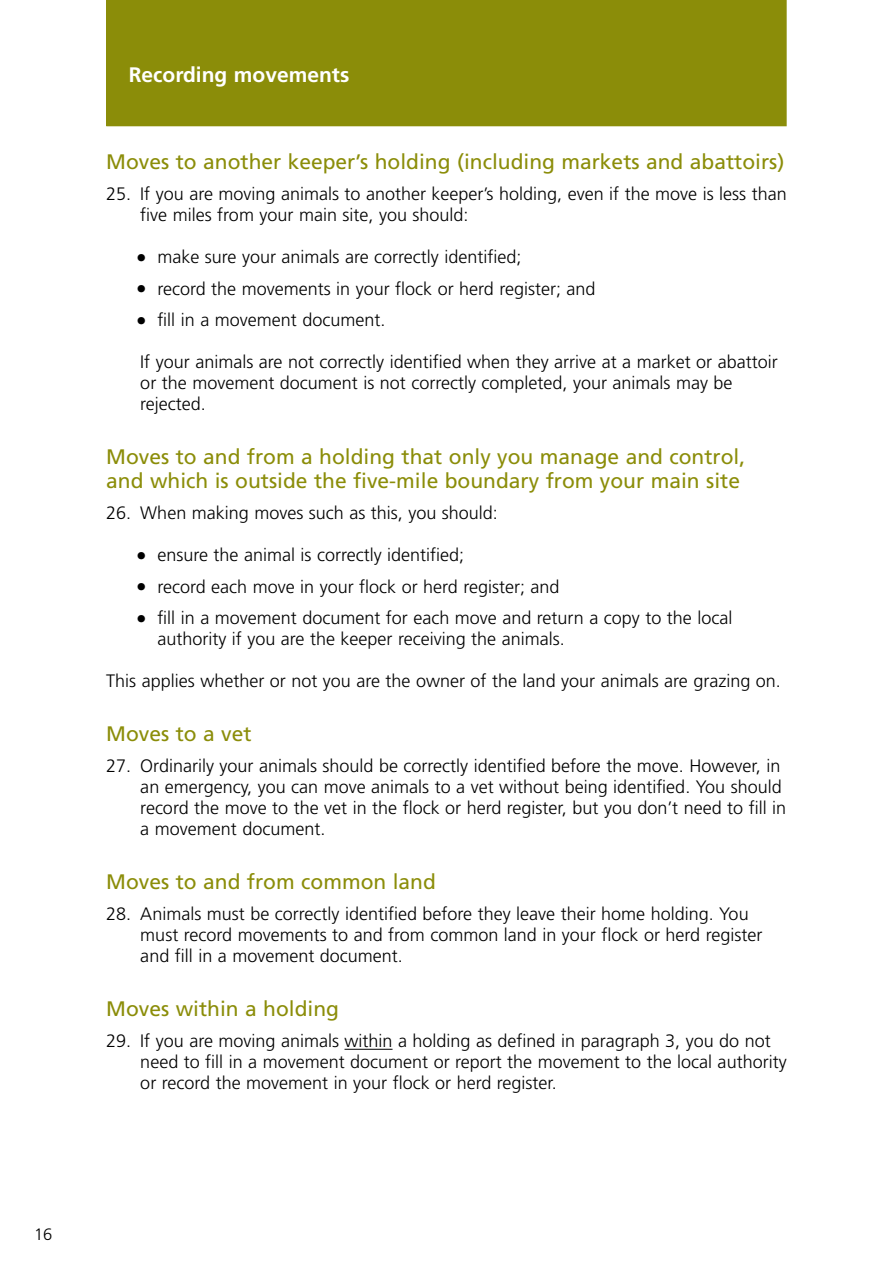
<style>
.page{position:relative;width:893px;height:1263px;background:#fff}
.page>*{position:absolute;margin:0;border:0;box-sizing:border-box;transform-origin:0 0}
.t1{font:21px/24px "Frutiger LT Std";color:#8b8d09}
.t2{font:700 21px "Frutiger LT Std";color:#fff}
.t3{font:300 18px/21px "Frutiger LT Std";color:#000}
.t4{font:300 16.5px "Frutiger LT Std";color:#000}
.s1{font-size:21px}
</style>
<div class="page">
<div style="left:106px;top:0;width:681px;height:126px;background:#8b8d09"></div>
<hr style="left:345px;top:1049px;width:48px;height:1px;background:#000">
<p class="t4" style="left:34px;top:1225px;width:20px">16</p>
<p class="t2" style="left:129px;top:62px;width:222px">Recording movements</p>
<p class="t1" style="left:106px;top:150px;width:680px">Moves to another keeper’s holding (including markets and abattoirs)</p>
<p class="t3" style="left:140px;top:184px;width:648px;text-indent:-34px">25. If you are moving animals to another keeper’s holding, even if the move is less than five miles from your main site, you should:</p>
<p class="t3" style="left:136px;top:247px;width:387px"><span class="s1">•</span> make sure your animals are correctly identified;</p>
<p class="t3" style="left:136px;top:278px;width:461px"><span class="s1">•</span> record the movements in your flock or herd register; and</p>
<p class="t3" style="left:136px;top:310px;width:251px"><span class="s1">•</span> fill in a movement document.</p>
<p class="t3" style="left:140px;top:352px;width:639px">If your animals are not correctly identified when they arrive at a market or abattoir or the movement document is not correctly completed, your animals may be rejected.</p>
<p class="t1" style="left:106px;top:445px;width:640px">Moves to and from a holding that only you manage and control, and which is outside the five-mile boundary from your main site</p>
<p class="t3" style="left:106px;top:503px;width:393px">26. When making moves such as this, you should:</p>
<p class="t3" style="left:136px;top:545px;width:330px"><span class="s1">•</span> ensure the animal is correctly identified;</p>
<p class="t3" style="left:136px;top:576px;width:425px"><span class="s1">•</span> record each move in your flock or herd register; and</p>
<p class="t3" style="left:157px;top:608px;width:577px;text-indent:-21px"><span class="s1">•</span> fill in a movement document for each move and return a copy to the local authority if you are the keeper receiving the animals.</p>
<p class="t3" style="left:106px;top:671px;width:676px">This applies whether or not you are the owner of the land your animals are grazing on.</p>
<p class="t1" style="left:106px;top:722px;width:147px">Moves to a vet</p>
<p class="t3" style="left:140px;top:756px;width:647px;text-indent:-34px">27. Ordinarily your animals should be correctly identified before the move. However, in an emergency, you can move animals to a vet without being identified. You should record the move to the vet in the flock or herd register, but you don’t need to fill in a movement document.</p>
<p class="t1" style="left:106px;top:870px;width:331px">Moves to and from common land</p>
<p class="t3" style="left:140px;top:904px;width:623px;text-indent:-34px">28. Animals must be correctly identified before they leave their home holding. You must record movements to and from common land in your flock or herd register and fill in a movement document.</p>
<p class="t1" style="left:106px;top:997px;width:234px">Moves within a holding</p>
<p class="t3" style="left:140px;top:1031px;width:648px;text-indent:-34px">29. If you are moving animals within a holding as defined in paragraph 3, you do not need to fill in a movement document or report the movement to the local authority or record the movement in your flock or herd register.</p>
</div>
